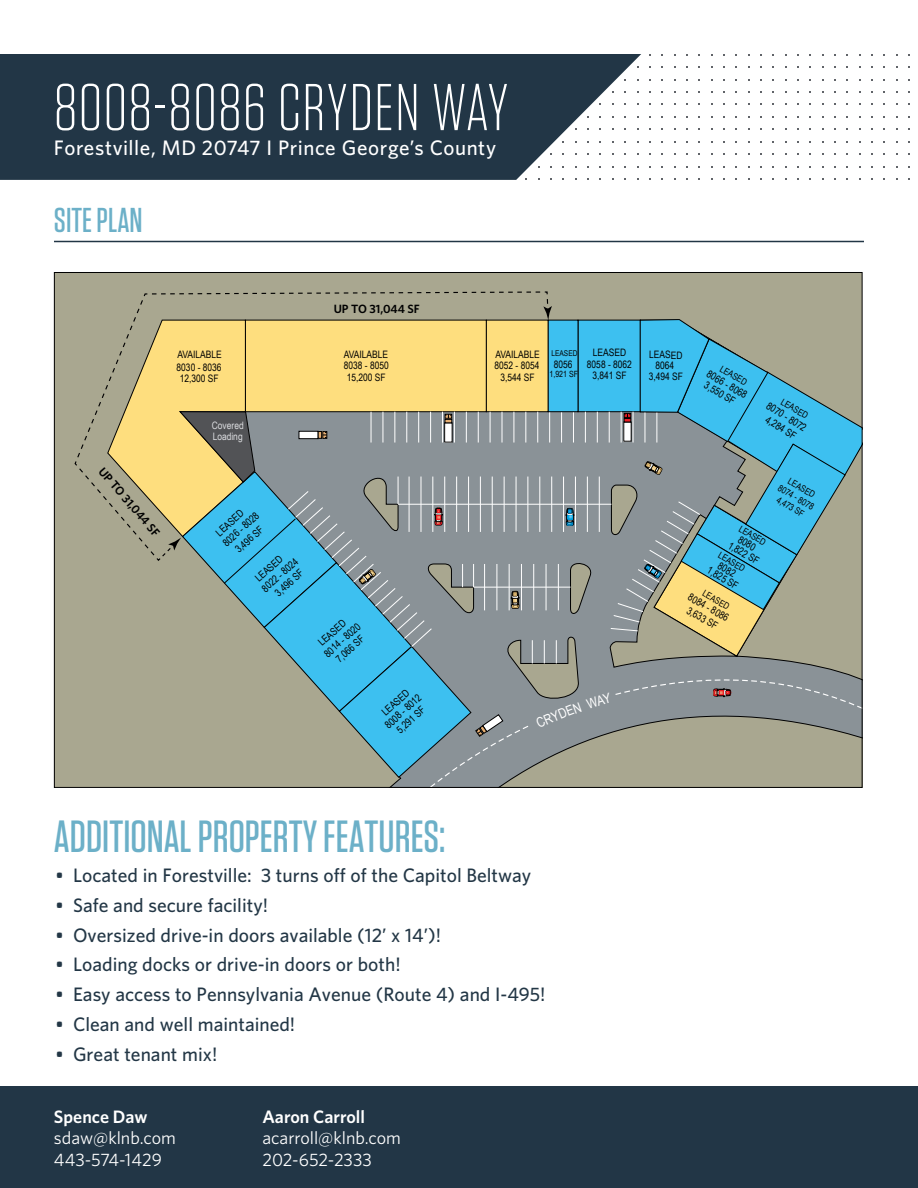
<style>
.page{position:relative;width:918px;height:1188px;background:#fff}
.page>*{position:absolute;margin:0;border:0;box-sizing:border-box;transform-origin:0 0}
.t1{font:300 66px "Tungsten";letter-spacing:.02em;color:#fff}
.t2{font:500 45px "Tungsten";color:#6cb0c8}
.t3{font:500 34.5px "Tungsten";color:#6cb0c8}
.t4{font:500 21px "Whitney";letter-spacing:.025em;color:#fff}
.t5{font:500 19.5px "Whitney";color:#233746}
.t6{font:18px/21.6px "Whitney";color:#fff}
.t7{font:600 18px "Whitney";color:#fff}
.t8{font:600 12px "Whitney";color:#000}
.t9{font:10.2px/11.7px "Arial Narrow";color:#000;text-align:center}
.t10{font:10.2px/11.4px "Arial Narrow";letter-spacing:-.005em;color:#dcdde0}
.t11{font:9.15px/10.9px "Arial Narrow";color:#000;text-align:center}
.t12{font:8.55px "Arial Narrow";color:#000}
.t13{font:7.95px "Arial Narrow";letter-spacing:-.005em;color:#000}
</style>
<div class="page">
<div style="left:0;top:1086px;width:918px;height:102px;background:#223646"></div>
<svg style="left:0;top:54px;width:641px;height:126px;fill:#223646"></svg>
<hr style="left:54px;top:241px;width:810px;height:1px;background:#223646">
<div style="left:54px;top:272px;width:808px;height:515px;background:#a9a790"></div>
<svg style="left:74px;top:291px;width:788px;height:496px"></svg>
<h1 class="t1" style="left:54px;top:77px;width:456px">8008-8086 CRYDEN WAY</h1>
<h3 class="t4" style="left:54px;top:139px;width:444px">Forestville, MD 20747 I Prince George’s County</h3>
<h3 class="t3" style="left:54px;top:205px;width:90px">SITE PLAN</h3>
<p class="t8" style="left:105px;top:466px;width:88px;rotate:49deg">UP TO 31,044 SF</p>
<p class="t8" style="left:334px;top:303px;width:88px">UP TO 31,044 SF</p>
<p class="t9" style="left:593px;top:348px;width:35px">LEASED</p>
<p class="t9" style="left:178px;top:349px;width:46px">AVAILABLE</p>
<p class="t9" style="left:344px;top:349px;width:46px">AVAILABLE</p>
<p class="t13" style="left:552px;top:350px;width:27px">LEASED</p>
<p class="t9" style="left:496px;top:350px;width:46px">AVAILABLE</p>
<p class="t9" style="left:554px;top:359px;width:20px">8056</p>
<p class="t12" style="left:550px;top:371px;width:30px">1,921 SF</p>
<p class="t9" style="left:177px;top:362px;width:46px;text-align:left">8030 - 8036<br>12,300 SF</p>
<p class="t9" style="left:344px;top:360px;width:46px;text-align:left">8038 - 8050<br>15,200 SF</p>
<p class="t9" style="left:494px;top:360px;width:46px">8052 - 8054<br>3,544 SF</p>
<p class="t9" style="left:587px;top:359px;width:46px">8058 - 8062<br>3,841 SF</p>
<p class="t10" style="left:212px;top:420px;width:33px">Covered<br>Loading</p>
<p class="t9" style="left:214px;top:530px;width:35px;rotate:-42deg">LEASED</p>
<p class="t9" style="left:221px;top:540px;width:46px;line-height:13.2px;rotate:-42deg">8026 - 8028<br>3,496 SF</p>
<p class="t9" style="left:253px;top:576px;width:35px;rotate:-42deg">LEASED</p>
<p class="t9" style="left:260px;top:586px;width:46px;rotate:-42deg">8022 - 8024<br>3,496 SF</p>
<p class="t9" style="left:317px;top:640px;width:35px;rotate:-42deg">LEASED</p>
<p class="t9" style="left:322px;top:651px;width:46px;rotate:-42deg">8014 - 8020<br>7,066 SF</p>
<p class="t9" style="left:380px;top:710px;width:35px;rotate:-42deg">LEASED</p>
<p class="t9" style="left:383px;top:722px;width:46px;rotate:-42deg">8008 - 8012<br>5,291 SF</p>
<p class="t9" style="left:649px;top:350px;width:35px">LEASED</p>
<p class="t9" style="left:649px;top:361px;width:36px;line-height:10.9px">8064<br>3,494 SF</p>
<p class="t11" style="left:723px;top:364px;width:31px;rotate:31deg">LEASED</p>
<p class="t9" style="left:710px;top:369px;width:46px;rotate:31deg">8066 - 8068<br>3,550 SF</p>
<p class="t11" style="left:784px;top:397px;width:31px;rotate:31deg">LEASED</p>
<p class="t9" style="left:770px;top:400px;width:46px;line-height:12.3px;rotate:32deg">8070 - 8072<br>4,284 SF</p>
<p class="t11" style="left:791px;top:478px;width:31px;rotate:31deg">LEASED</p>
<p class="t11" style="left:781px;top:483px;width:41px;rotate:31deg">8074 - 8078<br>4,473 SF</p>
<p class="t9" style="left:779px;top:484px;width:46px;text-align:left;rotate:30deg">8074 - 8078<br>4,473 SF</p>
<p class="t11" style="left:742px;top:524px;width:31px;rotate:31deg">LEASED</p>
<p class="t9" style="left:741px;top:534px;width:20px;rotate:30deg">8080</p>
<p class="t9" style="left:714px;top:558px;width:36px;line-height:9px;rotate:30deg">8082<br>1,825 SF</p>
<p class="t9" style="left:731px;top:540px;width:36px;rotate:30deg">1,822 SF</p>
<p class="t9" style="left:692px;top:592px;width:46px;line-height:12.3px;rotate:30deg">8084 - 8086<br>3,633 SF</p>
<p class="t11" style="left:722px;top:550px;width:31px;rotate:31deg">LEASED</p>
<p class="t11" style="left:706px;top:588px;width:31px;rotate:31deg">LEASED</p>
<h2 class="t2" style="left:54px;top:816px;width:393px">ADDITIONAL PROPERTY FEATURES:</h2>
<h3 class="t5" style="left:55px;top:866px;width:477px">• Located in Forestville: 3 turns off of the Capitol Beltway</h3>
<h3 class="t5" style="left:55px;top:896px;width:214px">• Safe and secure facility!</h3>
<h3 class="t5" style="left:55px;top:926px;width:387px">• Oversized drive-in doors available (12’ x 14’)!</h3>
<h3 class="t5" style="left:55px;top:956px;width:347px">• Loading docks or drive-in doors or both!</h3>
<h3 class="t5" style="left:55px;top:986px;width:492px">• Easy access to Pennsylvania Avenue (Route 4) and I-495!</h3>
<h3 class="t5" style="left:55px;top:1015px;width:241px">• Clean and well maintained!</h3>
<h3 class="t5" style="left:55px;top:1045px;width:163px">• Great tenant mix!</h3>
<h3 class="t7" style="left:54px;top:1108px;width:95px">Spence Daw</h3>
<h3 class="t6" style="left:54px;top:1128px;width:123px">sdaw@klnb.com<br>443-574-1429</h3>
<h3 class="t7" style="left:262px;top:1108px;width:104px">Aaron Carroll</h3>
<h3 class="t6" style="left:262px;top:1128px;width:140px">acarroll@klnb.com<br>202-652-2333</h3>
</div>
